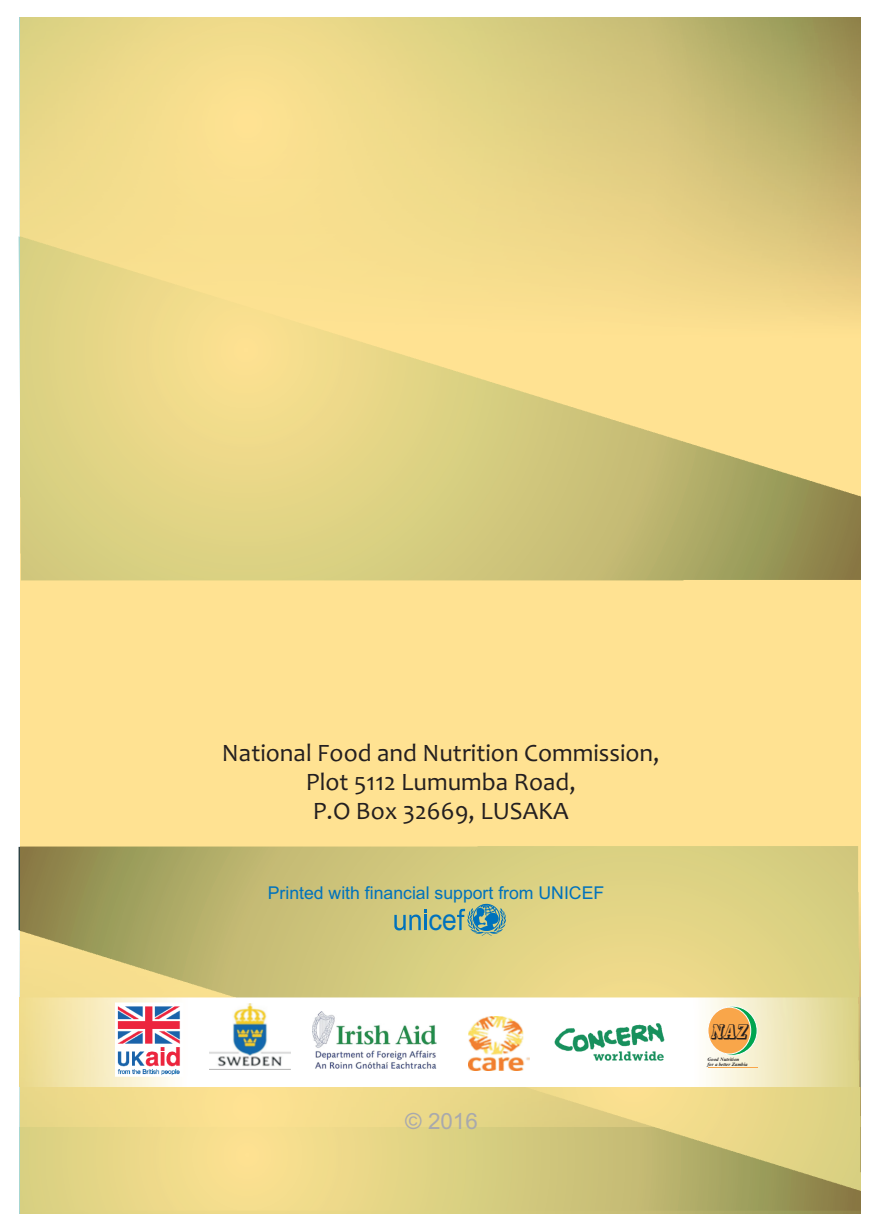
<style>
.page{position:relative;width:876px;height:1227px;background:#fff}
.page>*{position:absolute;margin:0;border:0;box-sizing:border-box;transform-origin:0 0}
.t1{font:29.2px "Arial";color:#0072bc;scale:.93 1}
.t2{font:25.2px/28.6px "Candara";color:#231f20;text-align:center}
.t3{font:22.4px "Arial";color:#a8a9ad}
.t4{font:17.6px "Arial";color:#0072bc}
.t5{font:16.6px "Bullpen 3 D";color:#231f20}
.t6{font:italic 700 5px/5.6px "Times New Roman";color:#231f20}
.s1{font-size:29.8px}
</style>
<div class="page">
<img style="left:20px;top:18px;width:839px;height:1195px">
<img style="left:456px;top:997px;width:404px;height:89px">
<img style="left:20px;top:997px;width:436px;height:89px">
<img style="left:312px;top:1011px;width:124px;height:57px">
<img style="left:116px;top:1003px;width:67px;height:73px">
<svg style="left:707px;top:1005px;width:50px;height:50px"></svg>
<div style="left:707px;top:1006px;width:43px;height:48px;background:#f9a64a;border:1px solid #fff;border-radius:50%"></div>
<hr style="left:707px;top:1067px;width:49px;height:1px;background:#f9a64a">
<img style="left:545px;top:1013px;width:128px;height:57px">
<img style="left:209px;top:1004px;width:81px;height:65px">
<img style="left:468px;top:1016px;width:61px;height:54px">
<svg style="left:457px;top:903px;width:49px;height:33px;background:#82aa99"></svg>
<svg style="left:394px;top:909px;width:32px;height:23px"></svg>
<p class="t2" style="left:222px;top:741px;width:439px">National Food and Nutrition Commission,<br>Plot 5112 Lumumba Road,<br>P.O Box 32669, LUSAKA</p>
<p class="t4" style="left:267px;top:885px;width:338px">Printed with financial support from UNICEF</p>
<p class="t1" style="left:428px;top:909px;width:32px">c<span class="s1">e</span></p>
<p class="t3" style="left:405px;top:1112px;width:74px">© 2016</p>
<p class="t5" style="left:709px;top:1024px;width:38px">NAZ</p>
<p class="t6" style="left:707px;top:1056px;width:42px">Good Nutrition<br>for a better Zambia</p>
</div>
